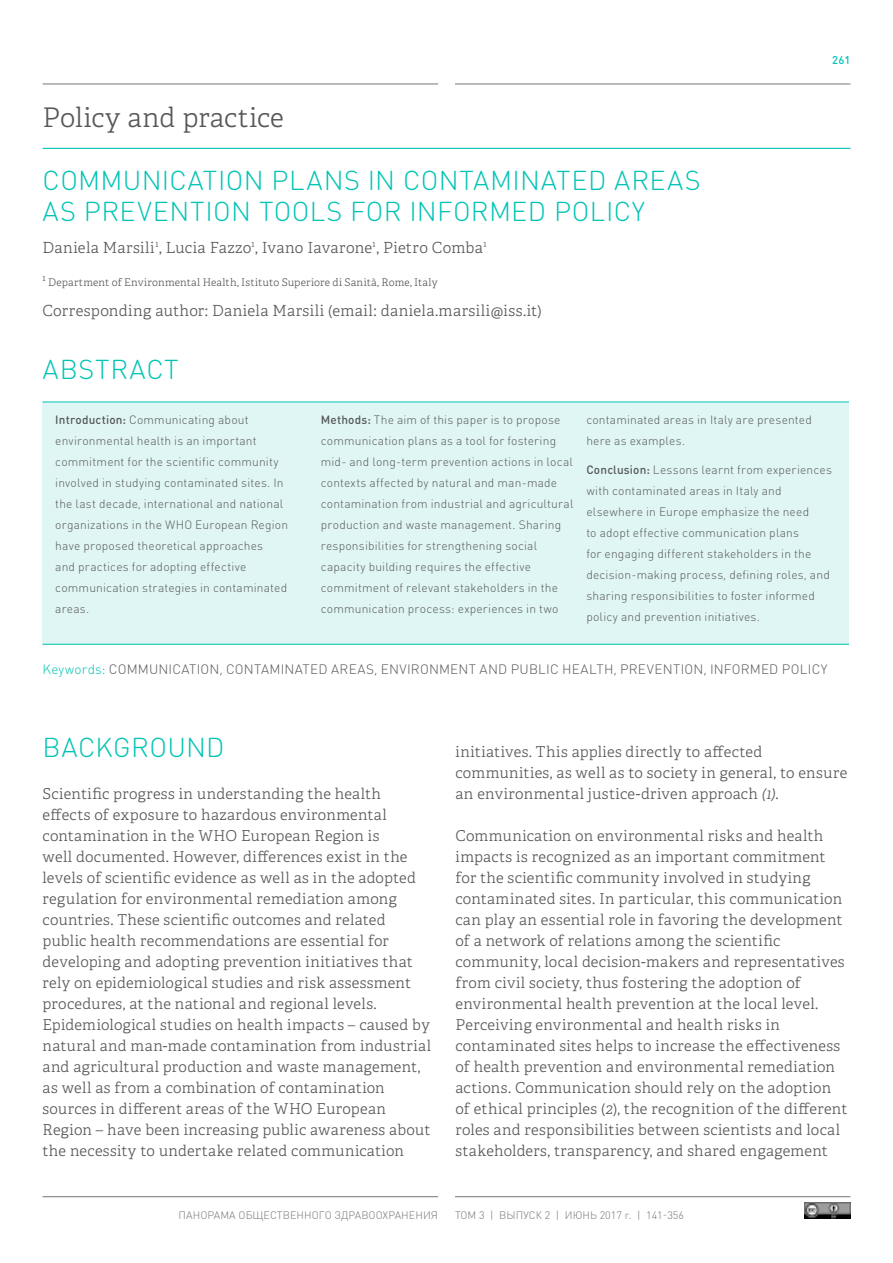
<style>
.page{position:relative;width:893px;height:1263px;background:#fff}
.page>*{position:absolute;margin:0;border:0;box-sizing:border-box;transform-origin:0 0}
.HEAD_B_variable{font:300 27px/31.5px "DIN Round Pro";letter-spacing:.015em;color:#00c4b4}
.HEAD_B{font:300 27px "DIN Round Pro";letter-spacing:.02em;color:#00c4b4}
.HEAD_A{font:300 27px "Adelle CYR";letter-spacing:.005em;color:#57585a}
.Author{font:300 15.3px "Adelle CYR";letter-spacing:.025em;color:#57585a}
.BODY_TEXT{font:300 15px/21px "Adelle CYR";letter-spacing:.02em;color:#57585a}
.KEYWORDS{font:300 13.5px "DIN Round Pro";letter-spacing:.01em;color:#57585a}
.t1{font:300 12px/21px "DIN Round Pro";letter-spacing:.015em;color:#57585a}
.t2{font:500 11.25px "DIN Round Pro";color:#00c4b4}
.t3{font:300 10.8px "DIN Round Pro";letter-spacing:.005em;color:#757679}
.Footnote_author{font:300 10.5px "Adelle CYR";letter-spacing:.015em;color:#57585a}
.Footnote_author-2{font:300 8.85px "Adelle CYR";color:#57585a}
.s1{font-weight:500}
.s2{color:#00c4b4}
.s3{font-style:italic}
</style>
<div class="page">
<hr style="left:43px;top:84px;width:395px;height:1px;background:#757679">
<hr style="left:455px;top:84px;width:395px;height:1px;background:#757679">
<hr style="left:43px;top:1196px;width:395px;height:1px;background:#757679">
<hr style="left:455px;top:1196px;width:395px;height:1px;background:#757679">
<hr style="left:43px;top:148px;width:807px;height:1px;background:#00c4b4">
<div style="left:43px;top:402px;width:806px;height:242px;background:#e0f6f4"></div>
<hr style="left:43px;top:402px;width:806px;height:1px;background:#00c4b4">
<hr style="left:43px;top:644px;width:806px;height:1px;background:#00c4b4">
<img style="left:804px;top:1202px;width:46px;height:16px">
<p class="HEAD_A" style="left:43px;top:98px;width:243px">Policy and practice</p>
<p class="HEAD_B_variable" style="left:43px;top:163px;width:659px">COMMUNICATION PLANS IN CONTAMINATED AREAS<br>AS PREVENTION TOOLS FOR INFORMED POLICY</p>
<p class="Author" style="left:43px;top:236px;width:446px">Daniela Marsili<sup>1</sup>, Lucia Fazzo<sup>1</sup>, Ivano Iavarone<sup>1</sup>, Pietro Comba<sup>1</sup></p>
<p class="Footnote_author-2" style="left:43px;top:272px;width:5px">1</p>
<p class="Footnote_author" style="left:48px;top:275px;width:391px">Department of Environmental Health, Istituto Superiore di Sanità, Rome, Italy</p>
<p class="Author" style="left:43px;top:299px;width:501px">Corresponding author: Daniela Marsili (email: daniela.marsili@iss.it)</p>
<p class="t2" style="left:832px;top:52px;width:20px">261</p>
<p class="HEAD_B" style="left:43px;top:351px;width:137px">ABSTRACT</p>
<p class="t1" style="left:55px;top:409px;width:234px"><span class="s1">Introduction:</span> Communicating about environmental health is an important commitment for the scientific community involved in studying contaminated sites. In the last decade, international and national organizations in the WHO European Region have proposed theoretical approaches<br>and practices for adopting effective communication strategies in contaminated areas.</p>
<p class="t1" style="left:321px;top:409px;width:254px"><span class="s1">Methods:</span> The aim of this paper is to propose communication plans as a tool for fostering mid- and long-term prevention actions in local contexts affected by natural and man-made contamination from industrial and agricultural production and waste management. Sharing responsibilities for strengthening social capacity building requires the effective commitment of relevant stakeholders in the communication process: experiences in two</p>
<p class="t1" style="left:586px;top:409px;width:227px">contaminated areas in Italy are presented here as examples.</p>
<p class="t1" style="left:586px;top:459px;width:247px"><span class="s1">Conclusion:</span> Lessons learnt from experiences with contaminated areas in Italy and elsewhere in Europe emphasize the need<br>to adopt effective communication plans<br>for engaging different stakeholders in the decision-making process, defining roles, and sharing responsibilities to foster informed policy and prevention initiatives.</p>
<p class="KEYWORDS" style="left:43px;top:660px;width:786px"><span class="s2">Keywords:</span> COMMUNICATION, CONTAMINATED AREAS, ENVIRONMENT AND PUBLIC HEALTH, PREVENTION, INFORMED POLICY</p>
<p class="HEAD_B" style="left:43px;top:729px;width:183px">BACKGROUND</p>
<p class="BODY_TEXT" style="left:43px;top:782px;width:390px">Scientific progress in understanding the health effects of exposure to hazardous environmental contamination in the WHO European Region is<br>well documented. However, differences exist in the levels of scientific evidence as well as in the adopted regulation for environmental remediation among countries. These scientific outcomes and related public health recommendations are essential for developing and adopting prevention initiatives that rely on epidemiological studies and risk assessment procedures, at the national and regional levels.<br>Epidemiological studies on health impacts – caused by natural and man-made contamination from industrial and agricultural production and waste management, as well as from a combination of contamination sources in different areas of the WHO European Region – have been increasing public awareness about the necessity to undertake related communication</p>
<p class="BODY_TEXT" style="left:455px;top:740px;width:393px">initiatives. This applies directly to affected communities, as well as to society in general, to ensure an environmental justice-driven approach <span class="s3">(1).</span></p>
<p class="BODY_TEXT" style="left:455px;top:824px;width:393px">Communication on environmental risks and health impacts is recognized as an important commitment for the scientific community involved in studying contaminated sites. In particular, this communication can play an essential role in favoring the development of a network of relations among the scientific community, local decision-makers and representatives from civil society, thus fostering the adoption of environmental health prevention at the local level.<br>Perceiving environmental and health risks in contaminated sites helps to increase the effectiveness of health prevention and environmental remediation actions. Communication should rely on the adoption of ethical principles (<span class="s3">2</span>), the recognition of the different roles and responsibilities between scientists and local stakeholders, transparency, and shared engagement</p>
<p class="t3" style="left:179px;top:1208px;width:261px">ПАНОРАМА ОБЩЕСТВЕННОГО ЗДРАВООХРАНЕНИЯ</p>
<p class="t3" style="left:455px;top:1208px;width:230px">ТОМ 3 | ВЫПУСК 2 | ИЮНЬ 2017 г. | 141-356</p>
</div>
